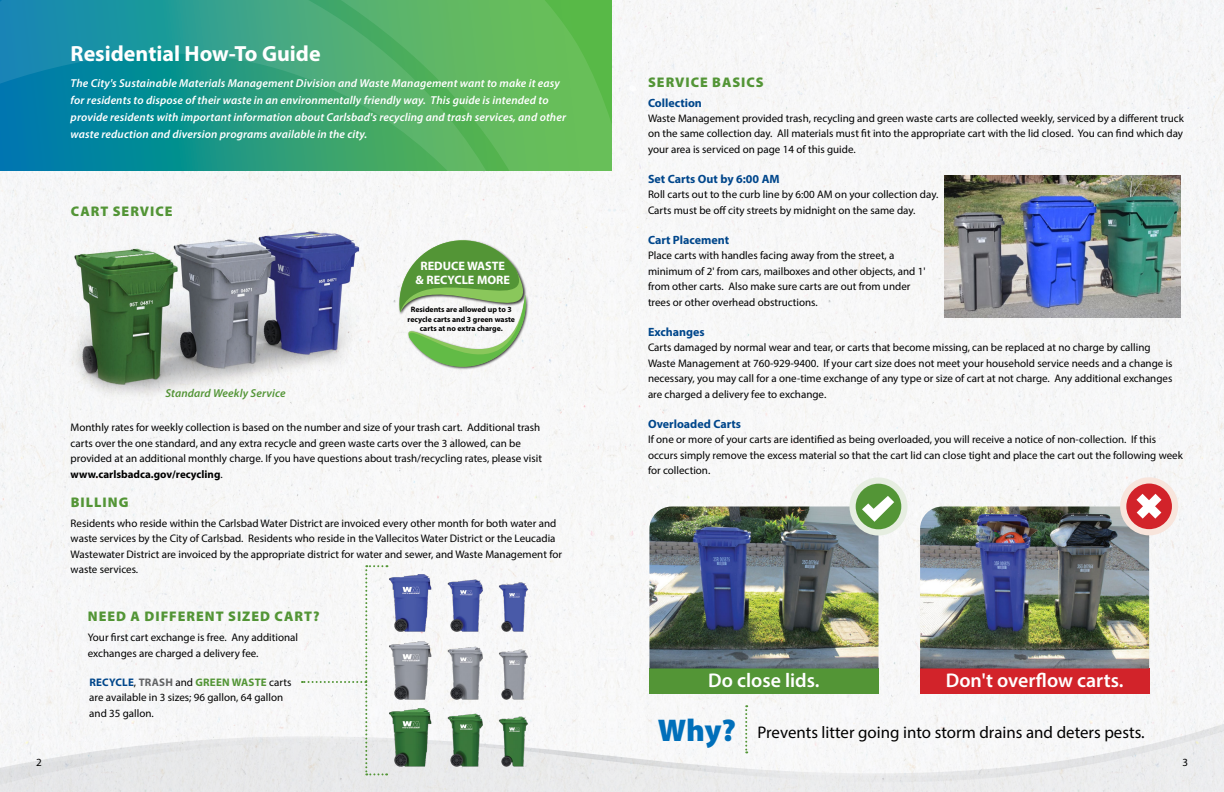
<style>
.page{position:relative;width:1224px;height:792px;background:#fff}
.page>*{position:absolute;margin:0;border:0;box-sizing:border-box;transform-origin:0 0}
.t1{font:700 22px "Myriad Pro";color:#fff}
.t2{font:600 19.9px "Myriad Pro";color:#fff}
.t3{font:16.9px "Myriad Pro";color:#000}
.t4{font:900 14px "Myriad Pro";letter-spacing:.07em;color:#539536}
.t5{font:700 12.3px/14px "Myriad Pro";color:#fff;text-align:center}
.t6{font:700 12px "Myriad Pro";color:#00468b}
.t7{font:italic 600 11.5px/17px "Myriad Pro";letter-spacing:.01em;color:#fff}
.t8{font:italic 600 11.5px "Myriad Pro";letter-spacing:.01em;color:#539536}
.t9{font:11px/15.5px "Myriad Pro";color:#000}
.t10{font:700 7.8px/9.4px "Myriad Pro";color:#000;text-align:center}
.s1{font-weight:700}
.s2{font-weight:700;color:#00468b}
.s3{font-weight:700;color:#636466}
.s4{font-weight:700;color:#539536}
.s5{font-weight:900;font-size:31.5px;color:#006fba}
</style>
<div class="page">
<img style="left:0;top:0;width:1224px;height:714px">
<svg style="left:0;top:714px;width:1224px;height:78px"></svg>
<div style="left:920px;top:668px;width:229px;height:26px;background:#d2232a"></div>
<div style="left:649px;top:668px;width:229px;height:26px;background:#539536"></div>
<svg style="left:0;top:0;width:265px;height:171px;background:#128e99"></svg>
<svg style="left:265px;top:0;width:347px;height:171px;background:#55b264"></svg>
<svg style="left:396px;top:234px;width:158px;height:170px"></svg>
<img style="left:945px;top:175px;width:236px;height:143px">
<img style="left:649px;top:506px;width:229px;height:162px">
<img style="left:920px;top:506px;width:229px;height:162px">
<svg style="left:1123px;top:480px;width:52px;height:52px"></svg>
<div style="left:1120px;top:477px;width:58px;height:58px;border:6px solid #f8e5dc;border-radius:50%"></div>
<svg style="left:1137px;top:494px;width:25px;height:25px"></svg>
<svg style="left:853px;top:481px;width:51px;height:51px"></svg>
<div style="left:849px;top:477px;width:59px;height:59px;border:6px solid #e6eee1;border-radius:50%"></div>
<svg style="left:862px;top:496px;width:32px;height:26px"></svg>
<svg style="left:745px;top:705px;width:2px;height:48px"></svg>
<svg style="left:302px;top:565px;width:85px;height:210px"></svg>
<img style="left:42px;top:204px;width:347px;height:211px">
<img style="left:384px;top:568px;width:150px;height:68px">
<img style="left:384px;top:636px;width:150px;height:67px">
<img style="left:384px;top:703px;width:150px;height:71px">
<h1 class="t1" style="left:71px;top:39px;width:252px">Residential How-To Guide</h1>
<p class="t7" style="left:71px;top:74px;width:497px">The City's Sustainable Materials Management Division and Waste Management want to make it easy for residents to dispose of their waste in an environmentally friendly way. This guide is intended to provide residents with important information about Carlsbad's recycling and trash services, and other waste reduction and diversion programs available in the city.</p>
<p class="t4" style="left:71px;top:202px;width:103px">CART SERVICE</p>
<p class="t8" style="left:165px;top:385px;width:122px">Standard Weekly Service</p>
<p class="t5" style="left:416px;top:258px;width:96px">REDUCE WASTE &amp; RECYCLE MORE</p>
<p class="t10" style="left:408px;top:305px;width:109px">Residents are allowed up to 3 recycle carts and 3 green waste carts at no extra charge.</p>
<p class="t9" style="left:71px;top:420px;width:473px">Monthly rates for weekly collection is based on the number and size of your trash cart. Additional trash carts over the one standard, and any extra recycle and green waste carts over the 3 allowed, can be provided at an additional monthly charge. If you have questions about trash/recycling rates, please visit <span class="s1">www.carlsbadca.gov/recycling</span>.</p>
<p class="t4" style="left:71px;top:493px;width:59px">BILLING</p>
<p class="t9" style="left:71px;top:515px;width:493px">Residents who reside within the Carlsbad Water District are invoiced every other month for both water and waste services by the City of Carlsbad. Residents who reside in the Vallecitos Water District or the Leucadia Wastewater District are invoiced by the appropriate district for water and sewer, and Waste Management for waste services.</p>
<p class="t4" style="left:88px;top:607px;width:233px">NEED A DIFFERENT SIZED CART?</p>
<p class="t9" style="left:88px;top:629px;width:212px">Your first cart exchange is free. Any additional exchanges are charged a delivery fee.</p>
<p class="t9" style="left:89px;top:674px;width:204px"><span class="s2">RECYCLE</span>, <span class="s3">TRASH</span> and <span class="s4">GREEN WASTE</span> carts are available in 3 sizes; 96 gallon, 64 gallon and 35 gallon.</p>
<p class="t4" style="left:648px;top:72px;width:117px">SERVICE BASICS</p>
<p class="t6" style="left:648px;top:95px;width:56px">Collection</p>
<p class="t9" style="left:648px;top:110px;width:537px;text-align:justify">Waste Management provided trash, recycling and green waste carts are collected weekly, serviced by a different truck on the same collection day. All materials must fit into the appropriate cart with the lid closed. You can find which day your area is serviced on page 14 of this guide.</p>
<p class="t6" style="left:648px;top:171px;width:133px">Set Carts Out by 6:00 AM</p>
<p class="t9" style="left:648px;top:187px;width:292px">Roll carts out to the curb line by 6:00 AM on your collection day.<br>Carts must be off city streets by midnight on the same day.</p>
<p class="t6" style="left:648px;top:232px;width:83px">Cart Placement</p>
<p class="t9" style="left:648px;top:248px;width:279px">Place carts with handles facing away from the street, a minimum of 2' from cars, mailboxes and other objects, and 1' from other carts. Also make sure carts are out from under trees or other overhead obstructions.</p>
<p class="t6" style="left:648px;top:324px;width:58px">Exchanges</p>
<p class="t9" style="left:648px;top:340px;width:526px">Carts damaged by normal wear and tear, or carts that become missing, can be replaced at no charge by calling Waste Management at 760-929-9400. If your cart size does not meet your household service needs and a change is necessary, you may call for a one-time exchange of any type or size of cart at not charge. Any additional exchanges are charged a delivery fee to exchange.</p>
<p class="t6" style="left:648px;top:416px;width:95px">Overloaded Carts</p>
<p class="t9" style="left:648px;top:431px;width:536px">If one or more of your carts are identified as being overloaded, you will receive a notice of non-collection. If this occurs simply remove the excess material so that the cart lid can close tight and place the cart out the following week for collection.</p>
<h2 class="t2" style="left:708px;top:668px;width:113px">Do close lids.</h2>
<h2 class="t2" style="left:946px;top:668px;width:179px">Don't overflow carts.</h2>
<h3 class="t3" style="left:658px;top:722px;width:488px"><span class="s5">Why?</span> Prevents litter going into storm drains and deters pests.</h3>
<p class="t9" style="left:36px;top:755px;width:7px">2</p>
<p class="t9" style="left:1182px;top:755px;width:7px">3</p>
</div>
